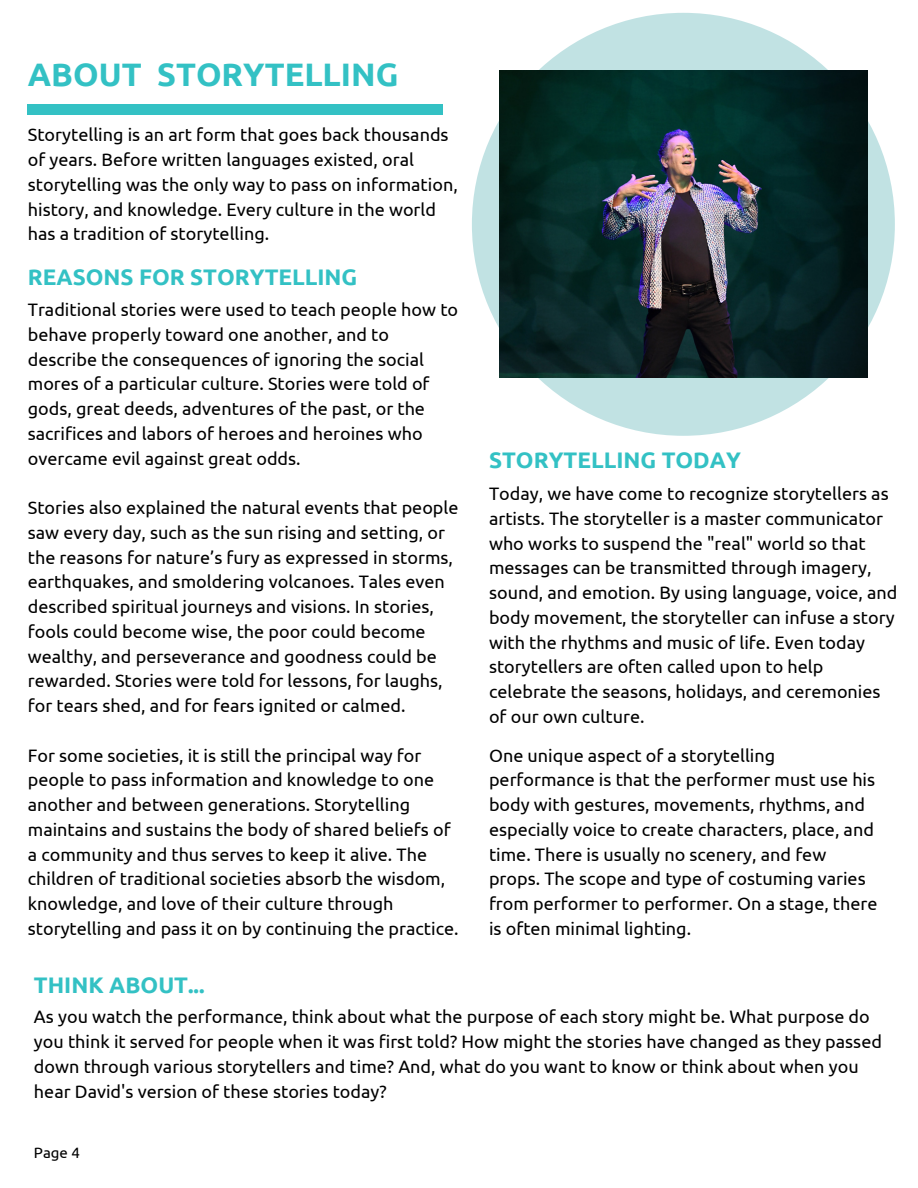
<style>
.page{position:relative;width:918px;height:1188px;background:#fff}
.page>*{position:absolute;margin:0;border:0;box-sizing:border-box;transform-origin:0 0}
.t1{font:700 32.55px "Ubuntu";color:#33c1c4}
.t2{font:700 22.5px "Ubuntu";color:#33c1c4}
.t3{font:18px/24.8px "Ubuntu";color:#000}
.t4{font:15px "Ubuntu";color:#000}
</style>
<div class="page">
<div style="left:472px;top:13px;width:423px;height:423px;background:#c1e2e3;border-radius:50%"></div>
<img style="left:500px;top:71px;width:367px;height:307px">
<div style="left:28px;top:104px;width:415px;height:11px;background:#33c1c4"></div>
<h1 class="t1" style="left:28px;top:55px;width:372px">ABOUT STORYTELLING</h1>
<p class="t3" style="left:28px;top:122px;width:431px">Storytelling is an art form that goes back thousands of years. Before written languages existed, oral storytelling was the only way to pass on information, history, and knowledge. Every culture in the world has a tradition of storytelling.</p>
<p class="t2" style="left:28px;top:264px;width:331px">REASONS FOR STORYTELLING</p>
<p class="t3" style="left:28px;top:297px;width:432px">Traditional stories were used to teach people how to behave properly toward one another, and to describe the consequences of ignoring the social mores of a particular culture. Stories were told of gods, great deeds, adventures of the past, or the sacrifices and labors of heroes and heroines who overcame evil against great odds.</p>
<p class="t3" style="left:28px;top:495px;width:432px">Stories also explained the natural events that people saw every day, such as the sun rising and setting, or the reasons for nature’s fury as expressed in storms, earthquakes, and smoldering volcanoes. Tales even described spiritual journeys and visions. In stories, fools could become wise, the poor could become wealthy, and perseverance and goodness could be rewarded. Stories were told for lessons, for laughs, for tears shed, and for fears ignited or calmed.</p>
<p class="t3" style="left:28px;top:742px;width:432px">For some societies, it is still the principal way for people to pass information and knowledge to one another and between generations. Storytelling maintains and sustains the body of shared beliefs of a community and thus serves to keep it alive. The children of traditional societies absorb the wisdom, knowledge, and love of their culture through storytelling and pass it on by continuing the practice.</p>
<p class="t2" style="left:489px;top:447px;width:253px">STORYTELLING TODAY</p>
<p class="t3" style="left:489px;top:481px;width:410px">Today, we have come to recognize storytellers as artists. The storyteller is a master communicator who works to suspend the "real" world so that messages can be transmitted through imagery, sound, and emotion. By using language, voice, and body movement, the storyteller can infuse a story with the rhythms and music of life. Even today storytellers are often called upon to help celebrate the seasons, holidays, and ceremonies of our own culture.</p>
<p class="t3" style="left:489px;top:742px;width:390px">One unique aspect of a storytelling performance is that the performer must use his body with gestures, movements, rhythms, and especially voice to create characters, place, and time. There is usually no scenery, and few props. The scope and type of costuming varies from performer to performer. On a stage, there is often minimal lighting.</p>
<p class="t2" style="left:34px;top:971px;width:172px">THINK ABOUT...</p>
<p class="t3" style="left:34px;top:1004px;width:850px">As you watch the performance, think about what the purpose of each story might be. What purpose do you think it served for people when it was first told? How might the stories have changed as they passed down through various storytellers and time? And, what do you want to know or think about when you hear David's version of these stories today?</p>
<p class="t4" style="left:34px;top:1143px;width:47px">Page 4</p>
</div>
